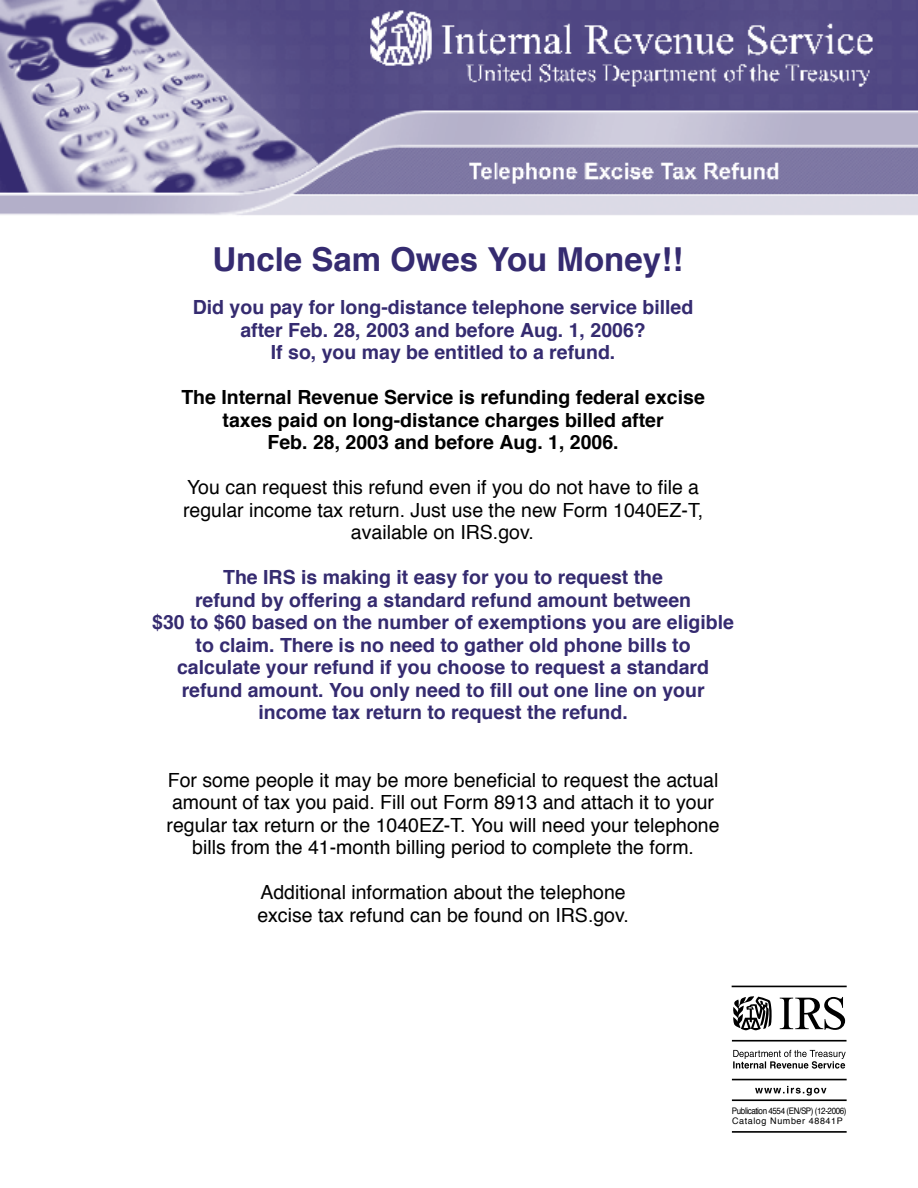
<style>
.page{position:relative;width:918px;height:1188px;background:#fff}
.page>*{position:absolute;margin:0;border:0;box-sizing:border-box;transform-origin:0 0}
.t1{font:700 33px "Helvetica";color:#352b70}
.t2{font:700 19.5px/22.5px "Helvetica";color:#352b70;text-align:center}
.t3{font:19.5px/22.5px "Helvetica";color:#000;text-align:center}
.t4{font:700 19.5px/22.5px "Helvetica";color:#000;text-align:center}
.t5{font:9px/10.5px "Helvetica";letter-spacing:-.05em;color:#000;scale:.89 1}
</style>
<div class="page">
<img style="left:0;top:0;width:918px;height:215px">
<svg style="left:780px;top:997px;width:65px;height:33px"></svg>
<svg style="left:731px;top:985px;width:116px;height:3px"></svg>
<svg style="left:733px;top:996px;width:39px;height:34px"></svg>
<svg style="left:731px;top:1039px;width:116px;height:3px"></svg>
<svg style="left:733px;top:1050px;width:113px;height:19px"></svg>
<svg style="left:731px;top:1131px;width:116px;height:2px"></svg>
<svg style="left:731px;top:1078px;width:116px;height:24px"></svg>
<p class="t1" style="left:212px;top:237px;width:472px">Uncle Sam Owes You Money!!</p>
<p class="t2" style="left:193px;top:297px;width:502px">Did you pay for long-distance telephone service billed after Feb. 28, 2003 and before Aug. 1, 2006?<br>If so, you may be entitled to a refund.</p>
<p class="t4" style="left:181px;top:387px;width:525px">The Internal Revenue Service is refunding federal excise taxes paid on long-distance charges billed after<br>Feb. 28, 2003 and before Aug. 1, 2006.</p>
<p class="t3" style="left:183px;top:477px;width:522px">You can request this refund even if you do not have to file a regular income tax return. Just use the new Form 1040EZ-T, available on IRS.gov.</p>
<p class="t2" style="left:152px;top:567px;width:583px">The IRS is making it easy for you to request the<br>refund by offering a standard refund amount between<br>$30 to $60 based on the number of exemptions you are eligible to claim. There is no need to gather old phone bills to calculate your refund if you choose to request a standard refund amount. You only need to fill out one line on your income tax return to request the refund.</p>
<p class="t3" style="left:167px;top:770px;width:555px">For some people it may be more beneficial to request the actual amount of tax you paid. Fill out Form 8913 and attach it to your regular tax return or the 1040EZ-T. You will need your telephone bills from the 41-month billing period to complete the form.</p>
<p class="t3" style="left:257px;top:882px;width:373px;text-align:left">Additional information about the telephone excise tax refund can be found on IRS.gov.</p>
<p class="t5" style="left:732px;top:1106px;width:130px">Publication 4554 (EN/SP) (12-2006)<br>Catalog Number 48841P</p>
</div>
